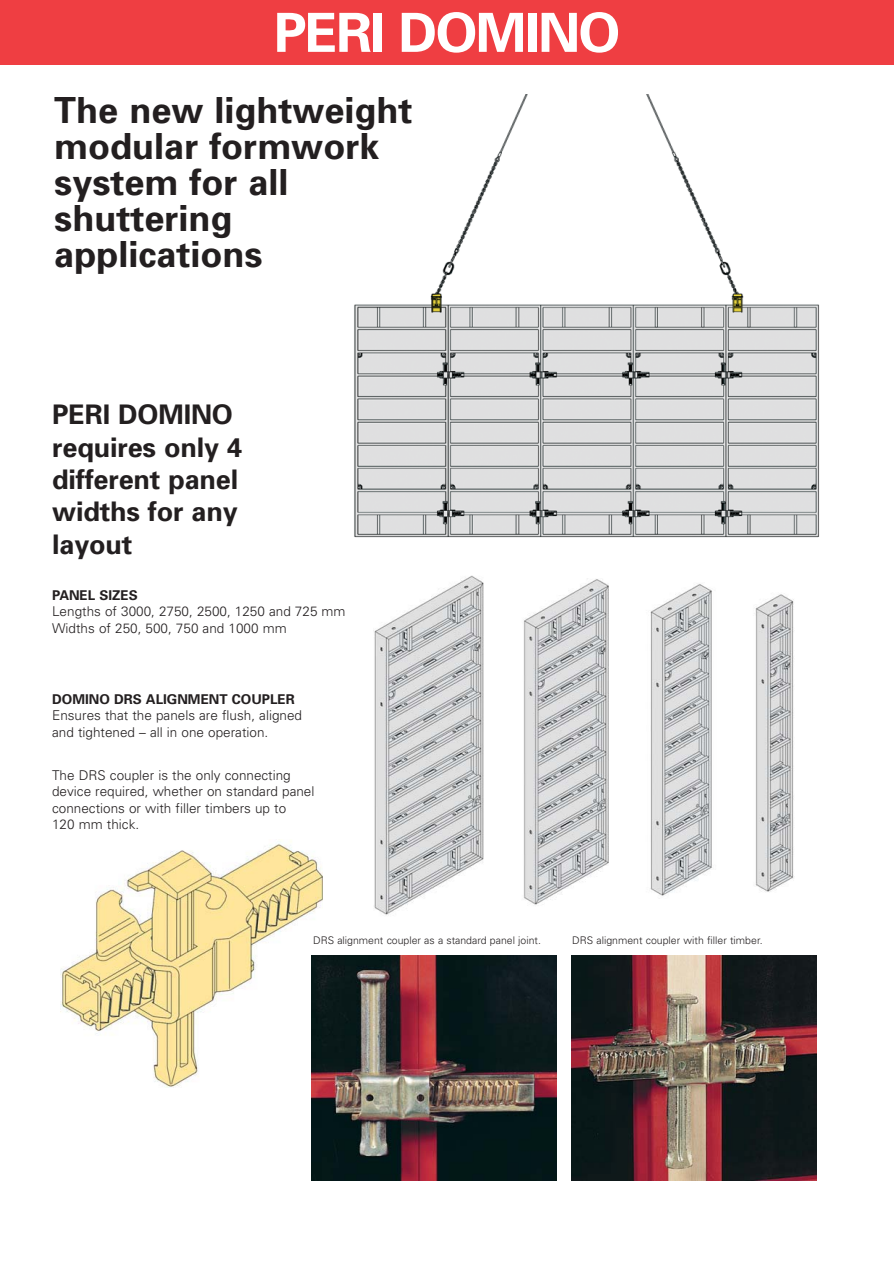
<style>
.page{position:relative;width:894px;height:1264px;background:#fff}
.page>*{position:absolute;margin:0;border:0;box-sizing:border-box;transform-origin:0 0}
.t1{font:700 54px "Univers";letter-spacing:-.035em;color:#fff}
.t2{font:700 36px/36px "Univers";color:#231f20}
.t3{font:700 27px/32.4px "Univers";letter-spacing:-.005em;color:#231f20}
.t4{font:300 13.5px/16.2px "Univers";color:#231f20}
.t5{font:700 13.5px "Univers";color:#231f20}
.t6{font:300 10.5px "Univers";color:#231f20}
</style>
<div class="page">
<hr style="left:891px;top:0;width:3px;height:65px;background:#ef3e42">
<div style="left:0;top:0;width:893px;height:65px;background:#ef3e42"></div>
<img style="left:61px;top:841px;width:262px;height:246px">
<img style="left:374px;top:575px;width:110px;height:340px">
<img style="left:523px;top:578px;width:86px;height:327px">
<img style="left:650px;top:584px;width:62px;height:312px">
<img style="left:755px;top:594px;width:39px;height:298px">
<img style="left:354px;top:95px;width:466px;height:443px">
<img style="left:311px;top:955px;width:245px;height:225px">
<img style="left:571px;top:955px;width:246px;height:225px">
<h1 class="t1" style="left:274px;top:13px;width:348px">PERI DOMINO</h1>
<h2 class="t2" style="left:54px;top:95px;width:359px">The new lightweight modular formwork system for all shuttering applications</h2>
<h3 class="t3" style="left:52px;top:401px;width:191px">PERI DOMINO requires only 4 different panel widths for any layout</h3>
<p class="t5" style="left:52px;top:590px;width:87px">PANEL SIZES</p>
<p class="t4" style="left:52px;top:604px;width:295px">Lengths of 3000, 2750, 2500, 1250 and 725 mm<br>Widths of 250, 500, 750 and 1000 mm</p>
<p class="t5" style="left:52px;top:694px;width:244px">DOMINO DRS ALIGNMENT COUPLER</p>
<p class="t4" style="left:52px;top:708px;width:251px">Ensures that the panels are flush, aligned and tightened – all in one operation.</p>
<p class="t4" style="left:52px;top:768px;width:264px">The DRS coupler is the only connecting device required, whether on standard panel connections or with filler timbers up to<br>120 mm thick.</p>
<p class="t6" style="left:313px;top:936px;width:229px">DRS alignment coupler as a standard panel joint.</p>
<p class="t6" style="left:572px;top:936px;width:192px">DRS alignment coupler with filler timber.</p>
</div>
